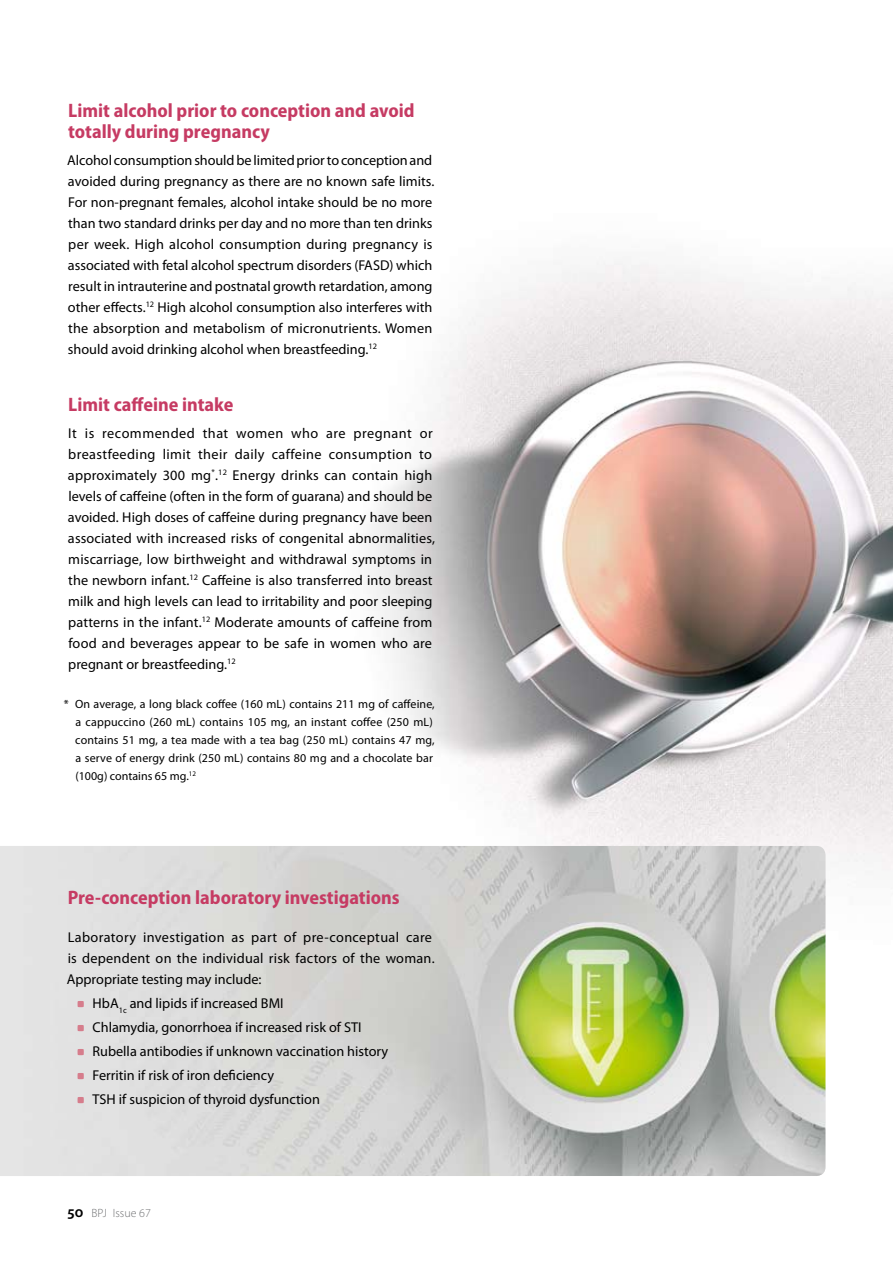
<style>
.page{position:relative;width:893px;height:1263px;background:#fff}
.page>*{position:absolute;margin:0;border:0;box-sizing:border-box;transform-origin:0 0}
.t1{font:700 semi-condensed 19.5px/21px "Myriad Pro";color:#c63b63}
.t2{font:14.25px/21px "Myriad Pro";color:#000}
.t3{font:12px/18px "Myriad Pro";letter-spacing:.01em;color:#000}
.t4{font:300 12px "Myriad Pro";color:#707173}
.s1{font-weight:600;font-size:15.75px;color:#000}
</style>
<div class="page">
<img style="left:368px;top:261px;width:525px;height:683px">
<img style="left:0;top:846px;width:825px;height:330px">
<svg style="left:77px;top:1001px;width:7px;height:6px"></svg>
<svg style="left:77px;top:1025px;width:7px;height:6px"></svg>
<svg style="left:77px;top:1049px;width:7px;height:6px"></svg>
<svg style="left:77px;top:1073px;width:7px;height:6px"></svg>
<svg style="left:77px;top:1097px;width:7px;height:6px"></svg>
<h1 class="t1" style="left:68px;top:100px;width:348px">Limit alcohol prior to conception and avoid totally during pregnancy</h1>
<p class="t2" style="left:67px;top:149px;width:369px">Alcohol consumption should be limited prior to conception and avoided during pregnancy as there are no known safe limits.<br>For non-pregnant females, alcohol intake should be no more than two standard drinks per day and no more than ten drinks per week. High alcohol consumption during pregnancy is associated with fetal alcohol spectrum disorders (FASD) which result in intrauterine and postnatal growth retardation, among other effects.<sup>12</sup> High alcohol consumption also interferes with the absorption and metabolism of micronutrients. Women should avoid drinking alcohol when breastfeeding.<sup>12</sup></p>
<h1 class="t1" style="left:68px;top:394px;width:167px">Limit caffeine intake</h1>
<p class="t2" style="left:68px;top:422px;width:368px">It is recommended that women who are pregnant or breastfeeding limit their daily caffeine consumption to approximately 300 mg<sup>*</sup>.<sup>12</sup> Energy drinks can contain high levels of caffeine (often in the form of guarana) and should be avoided. High doses of caffeine during pregnancy have been associated with increased risks of congenital abnormalities, miscarriage, low birthweight and withdrawal symptoms in the newborn infant.<sup>12</sup> Caffeine is also transferred into breast milk and high levels can lead to irritability and poor sleeping patterns in the infant.<sup>12</sup> Moderate amounts of caffeine from food and beverages appear to be safe in women who are pregnant or breastfeeding.<sup>12</sup></p>
<p class="t3" style="left:75px;top:695px;width:361px;text-indent:-11px">* On average, a long black coffee (160 mL) contains 211 mg of caffeine, a cappuccino (260 mL) contains 105 mg, an instant coffee (250 mL) contains 51 mg, a tea made with a tea bag (250 mL) contains 47 mg, a serve of energy drink (250 mL) contains 80 mg and a chocolate bar (100g) contains 65 mg.<sup>12</sup></p>
<h1 class="t1" style="left:68px;top:887px;width:333px">Pre-conception laboratory investigations</h1>
<p class="t2" style="left:67px;top:926px;width:369px">Laboratory investigation as part of pre-conceptual care is dependent on the individual risk factors of the woman.<br>Appropriate testing may include:</p>
<p class="t2" style="left:93px;top:991px;width:297px;line-height:24px">HbA<sub>1c</sub> and lipids if increased BMI<br>Chlamydia, gonorrhoea if increased risk of STI Rubella antibodies if unknown vaccination history Ferritin if risk of iron deficiency<br>TSH if suspicion of thyroid dysfunction</p>
<p class="t4" style="left:68px;top:1206px;width:85px"><span class="s1">50</span> BPJ Issue 67</p>
</div>
